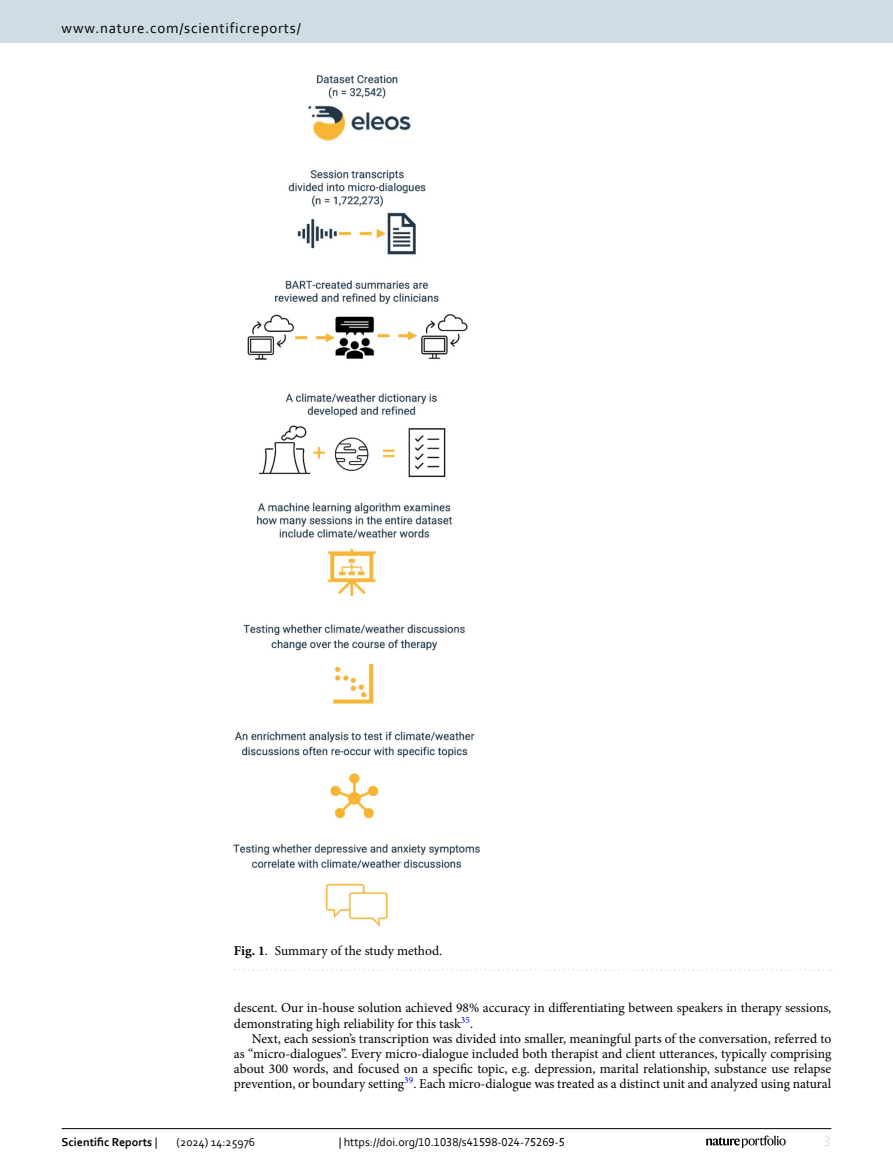
<style>
.page{position:relative;width:893px;height:1174px;background:#fff}
.page>*{position:absolute;margin:0;border:0;box-sizing:border-box;transform-origin:0 0}
.t1{font:15px "Corbel";letter-spacing:.05em;color:#000}
.t2{font:15px "Corbel";color:#d9e4eb}
.Body_Text_Indent{font:13.5px/15px "Minion Pro";color:#000}
.Figure_Caption{font:13.5px "Minion Pro";letter-spacing:-.005em;color:#000}
.t3{font:12px "Corbel";color:#000}
.t4{font:700 12px "Corbel";color:#000}
.s1{font-weight:700}
.s2{font-weight:400}
</style>
<div class="page">
<img style="left:234px;top:76px;width:245px;height:850px">
<svg style="left:235px;top:969px;width:597px;height:1px"></svg>
<hr style="left:62px;top:1128px;width:769px;height:1px;background:#000">
<svg style="left:706px;top:1135px;width:80px;height:12px"></svg>
<div style="left:0;top:0;width:893px;height:43px;background:#cedde4"></div>
<p class="t1" style="left:62px;top:18px;width:241px">www.nature.com/scientificreports/</p>
<p class="Figure_Caption" style="left:234px;top:941px;width:210px"><span class="s1">Fig. 1</span>. Summary of the study method.</p>
<p class="Body_Text_Indent" style="left:234px;top:1000px;width:599px">descent. Our in-house solution achieved 98% accuracy in differentiating between speakers in therapy sessions, demonstrating high reliability for this task<sup>35</sup>.</p>
<p class="Body_Text_Indent" style="left:234px;top:1030px;width:599px;text-align:justify;text-indent:18px">Next, each session’s transcription was divided into smaller, meaningful parts of the conversation, referred to as “micro-dialogues”. Every micro-dialogue included both therapist and client utterances, typically comprising about 300 words, and focused on a specific topic, e.g. depression, marital relationship, substance use relapse prevention, or boundary setting<sup>39</sup>. Each micro-dialogue was treated as a distinct unit and analyzed using natural</p>
<p class="t4" style="left:62px;top:1134px;width:97px">Scientific Reports <span class="s2">|</span></p>
<p class="t3" style="left:177px;top:1134px;width:80px">(2024) 14:25976</p>
<p class="t3" style="left:339px;top:1134px;width:228px">| https://doi.org/10.1038/s41598-024-75269-5</p>
<p class="t2" style="left:824px;top:1132px;width:9px">3</p>
</div>
